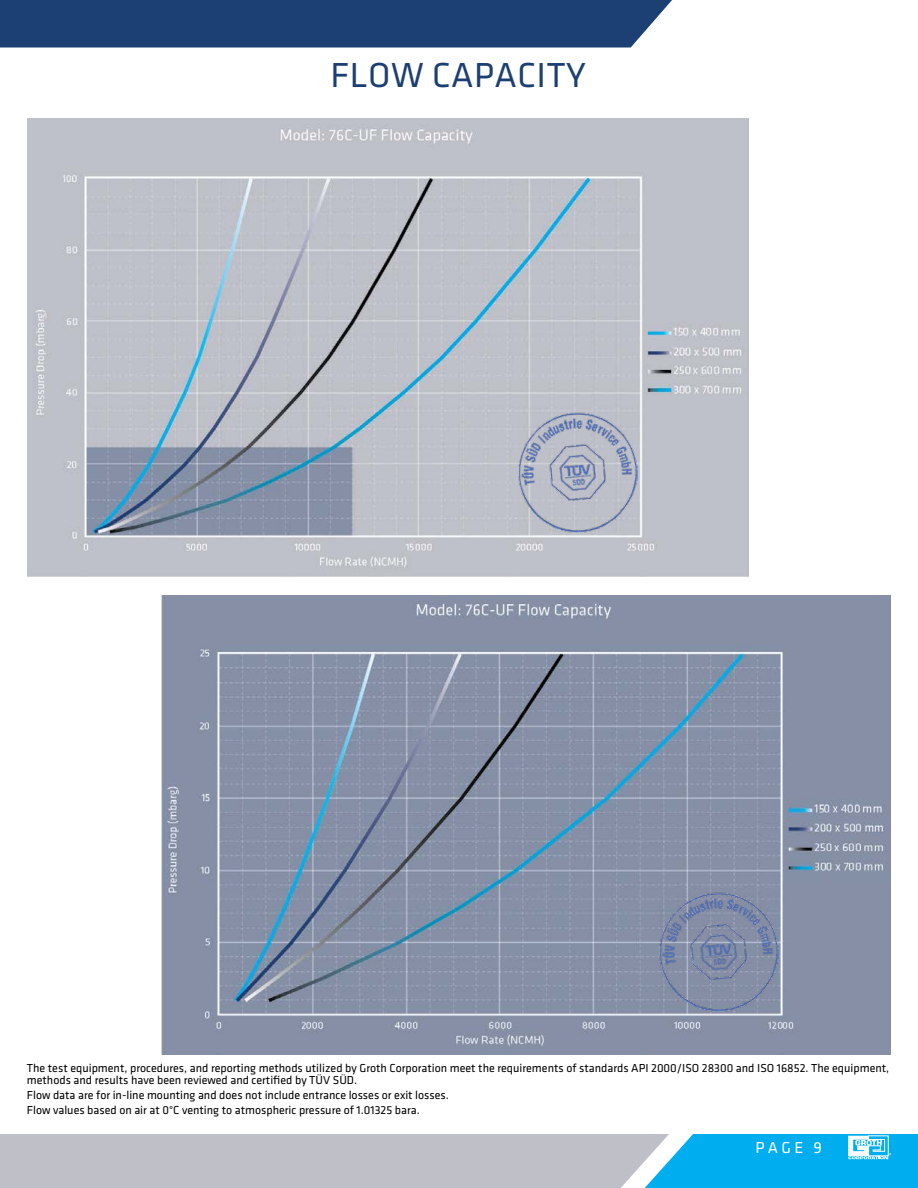
<style>
.page{position:relative;width:918px;height:1188px;background:#fff}
.page>*{position:absolute;margin:0;border:0;box-sizing:border-box;transform-origin:0 0}
.t1{font:36px "Klavika";letter-spacing:.015em;color:#1c3f72}
.t2{font:16.5px "Klavika";color:#fff}
.t3{font:12px/12px "Klavika";color:#000}
</style>
<div class="page">
<div style="left:0;top:0;width:672px;height:47px;background:#1c4073"></div>
<svg style="left:0;top:1134px;width:918px;height:54px;background:#90bdd3"></svg>
<img style="left:162px;top:595px;width:729px;height:460px">
<img style="left:27px;top:119px;width:722px;height:457px">
<img style="left:518px;top:413px;width:120px;height:119px">
<img style="left:659px;top:892px;width:120px;height:120px">
<h1 class="t1" style="left:331px;top:57px;width:257px">FLOW CAPACITY</h1>
<p class="t3" style="left:27px;top:1062px;width:864px">The test equipment, procedures, and reporting methods utilized by Groth Corporation meet the requirements of standards API 2000/ISO 28300 and ISO 16852. The equipment, methods and results have been reviewed and certified by TÜV SÜD.</p>
<p class="t3" style="left:27px;top:1087px;width:424px;line-height:15.3px">Flow data are for in-line mounting and does not include entrance losses or exit losses.<br>Flow values based on air at 0°C venting to atmospheric pressure of 1.01325 bara.</p>
<h2 class="t2" style="left:755px;top:1139px;width:68px">PAGE 9</h2>
</div>
